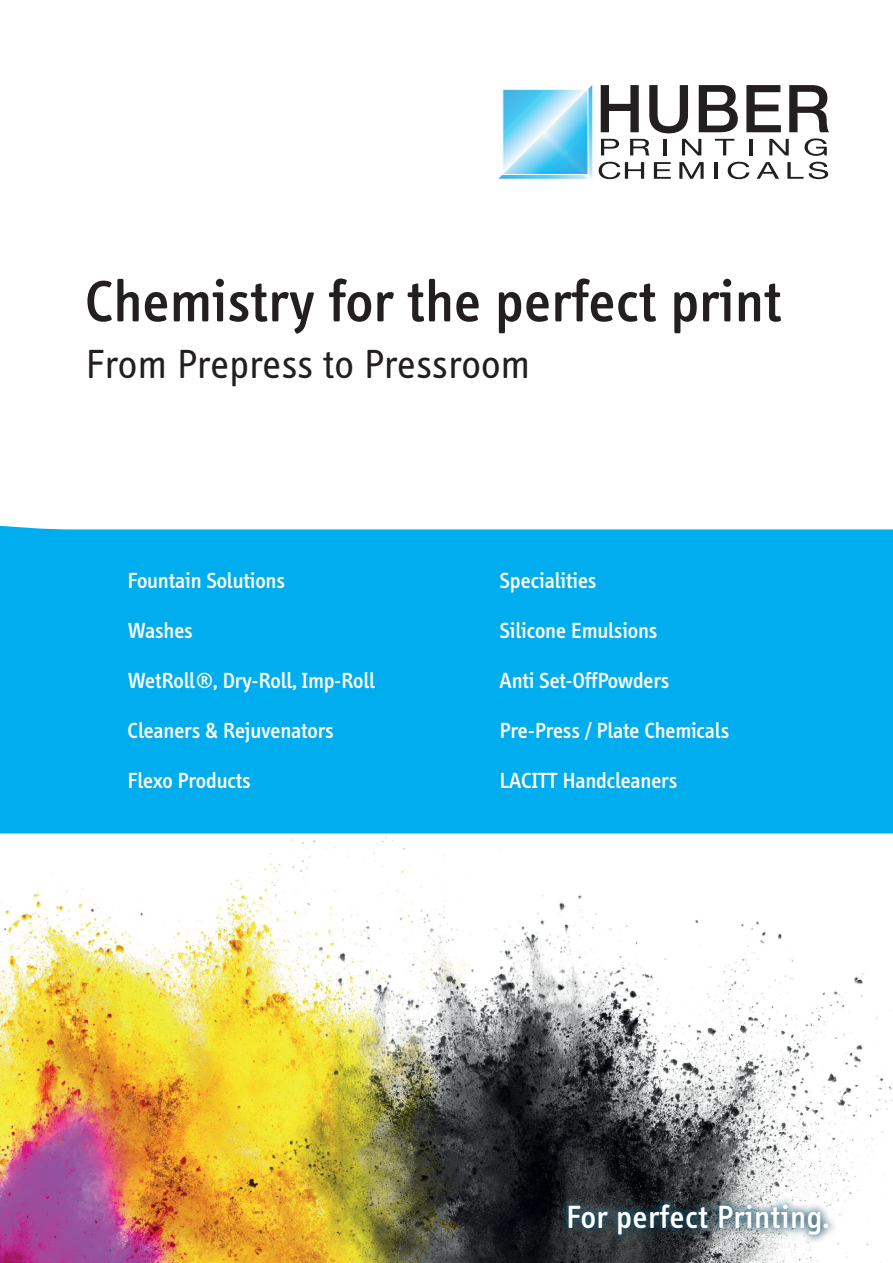
<style>
.page{position:relative;width:893px;height:1263px;background:#fff}
.page>*{position:absolute;margin:0;border:0;box-sizing:border-box;transform-origin:0 0}
.t1{font:500 60px "Info";letter-spacing:.01em;color:#231f20}
.t2{font:42px "Info";letter-spacing:.005em;color:#231f20}
.t3{font:500 33px "Info";letter-spacing:.025em;color:#fff}
.t4{font:500 22.5px "Info";color:#fff}
</style>
<div class="page">
<img style="left:0;top:833px;width:893px;height:430px">
<div style="left:0;top:525px;width:893px;height:308px;background:#00aeef"></div>
<svg style="left:498px;top:85px;width:95px;height:94px;background:#8ed9f4"></svg>
<div style="left:502px;top:89px;width:86px;height:86px;border:1px solid #fff"></div>
<svg style="left:601px;top:85px;width:38px;height:47px"></svg>
<svg style="left:649px;top:85px;width:39px;height:48px"></svg>
<svg style="left:699px;top:85px;width:39px;height:47px"></svg>
<svg style="left:746px;top:85px;width:35px;height:47px"></svg>
<svg style="left:789px;top:85px;width:40px;height:47px"></svg>
<svg style="left:601px;top:139px;width:18px;height:16px"></svg>
<svg style="left:630px;top:139px;width:20px;height:16px"></svg>
<hr style="left:663px;top:139px;width:3px;height:16px;background:#231f20">
<svg style="left:682px;top:139px;width:19px;height:16px"></svg>
<svg style="left:715px;top:139px;width:19px;height:16px"></svg>
<hr style="left:749px;top:139px;width:3px;height:16px;background:#231f20">
<svg style="left:769px;top:139px;width:20px;height:16px"></svg>
<svg style="left:804px;top:138px;width:23px;height:18px"></svg>
<svg style="left:599px;top:162px;width:45px;height:17px"></svg>
<svg style="left:654px;top:162px;width:17px;height:17px"></svg>
<svg style="left:679px;top:162px;width:25px;height:17px"></svg>
<hr style="left:714px;top:162px;width:3px;height:17px;background:#231f20">
<svg style="left:728px;top:162px;width:21px;height:17px"></svg>
<svg style="left:756px;top:162px;width:23px;height:17px"></svg>
<svg style="left:787px;top:162px;width:16px;height:17px"></svg>
<svg style="left:809px;top:162px;width:19px;height:17px"></svg>
<svg style="left:559px;top:1195px;width:278px;height:49px;background:#657379"></svg>
<h1 class="t1" style="left:85px;top:268px;width:698px">Chemistry for the perfect print</h1>
<h2 class="t2" style="left:85px;top:341px;width:446px">From Prepress to Pressroom</h2>
<p class="t4" style="left:128px;top:568px;width:159px">Fountain Solutions</p>
<p class="t4" style="left:128px;top:618px;width:67px">Washes</p>
<p class="t4" style="left:128px;top:668px;width:249px">WetRoll®, Dry-Roll, Imp-Roll</p>
<p class="t4" style="left:128px;top:718px;width:208px">Cleaners &amp; Rejuvenators</p>
<p class="t4" style="left:128px;top:768px;width:125px">Flexo Products</p>
<p class="t4" style="left:500px;top:568px;width:98px">Specialities</p>
<p class="t4" style="left:500px;top:618px;width:159px">Silicone Emulsions</p>
<p class="t4" style="left:500px;top:668px;width:171px">Anti Set-OffPowders</p>
<p class="t4" style="left:500px;top:718px;width:231px">Pre-Press / Plate Chemicals</p>
<p class="t4" style="left:500px;top:768px;width:179px">LACITT Handcleaners</p>
<h3 class="t3" style="left:566px;top:1199px;width:265px">For perfect Printing.</h3>
</div>
